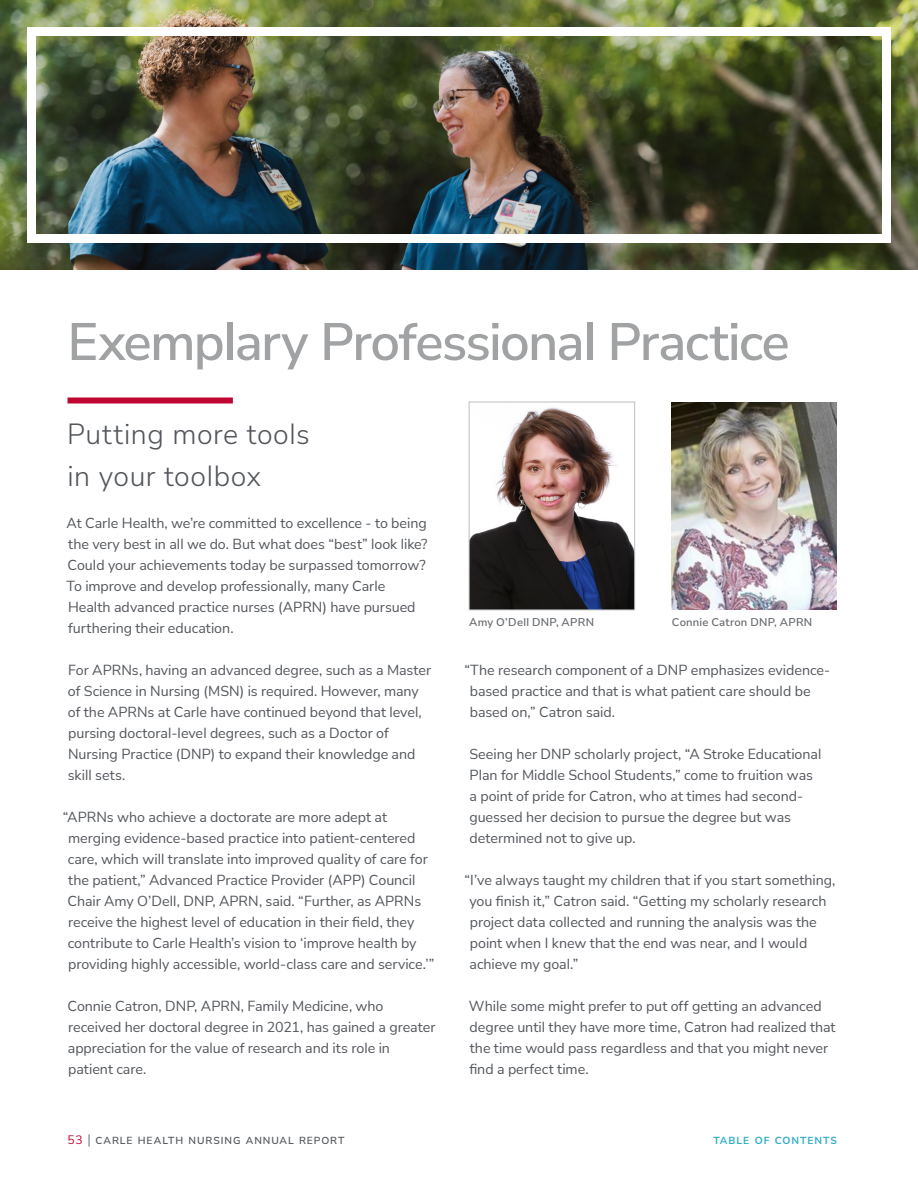
<style>
.page{position:relative;width:918px;height:1188px;background:#fff}
.page>*{position:absolute;margin:0;border:0;box-sizing:border-box;transform-origin:0 0}
.t1{font:600 52.5px "Nunito Sans";letter-spacing:-.03em;color:#a0a2a4}
.t2{font:300 28.5px/42px "Nunito Sans";letter-spacing:.02em;color:#52555b}
.t3{font:14.25px/21px "Nunito Sans";letter-spacing:-.005em;color:#52555b}
.t4{font:600 11.25px "Nunito Sans";letter-spacing:.025em;color:#686b6f}
.t5{font:600 10.2px "Nunito Sans";letter-spacing:.095em;color:#52555b}
.t6{font:700 10.2px "Nunito Sans";letter-spacing:.095em;color:#32afc9}
.s1{font-weight:400;font-size:12px;color:#c00630}
.s2{font-weight:300;font-size:13.5px}
</style>
<div class="page">
<img style="left:0;top:0;width:918px;height:270px">
<div style="left:68px;top:398px;width:165px;height:6px;background:#c00630"></div>
<img style="left:471px;top:407px;width:162px;height:201px">
<div style="left:469px;top:402px;width:166px;height:208px;border:1px solid #bcbec0"></div>
<img style="left:671px;top:402px;width:166px;height:208px">
<h1 class="t1" style="left:67px;top:305px;width:724px">Exemplary Professional Practice</h1>
<h2 class="t2" style="left:67px;top:412px;width:244px">Putting more tools in your toolbox</h2>
<p class="t3" style="left:67px;top:512px;width:362px">At Carle Health, we’re committed to excellence - to being the very best in all we do. But what does “best” look like?<br>Could your achievements today be surpassed tomorrow?<br>To improve and develop professionally, many Carle Health advanced practice nurses (APRN) have pursued furthering their education.</p>
<p class="t3" style="left:68px;top:659px;width:365px">For APRNs, having an advanced degree, such as a Master of Science in Nursing (MSN) is required. However, many of the APRNs at Carle have continued beyond that level, pursing doctoral-level degrees, such as a Doctor of Nursing Practice (DNP) to expand their knowledge and skill sets.</p>
<p class="t3" style="left:68px;top:806px;width:368px;text-indent:-5px">“APRNs who achieve a doctorate are more adept at merging evidence-based practice into patient-centered care, which will translate into improved quality of care for the patient,” Advanced Practice Provider (APP) Council Chair Amy O’Dell, DNP, APRN, said. “Further, as APRNs receive the highest level of education in their field, they contribute to Carle Health’s vision to ‘improve health by providing highly accessible, world-class care and service.’”</p>
<p class="t3" style="left:68px;top:995px;width:369px">Connie Catron, DNP, APRN, Family Medicine, who received her doctoral degree in 2021, has gained a greater appreciation for the value of research and its role in patient care.</p>
<p class="t4" style="left:469px;top:614px;width:126px">Amy O’Dell DNP, APRN</p>
<p class="t4" style="left:672px;top:614px;width:142px">Connie Catron DNP, APRN</p>
<p class="t3" style="left:470px;top:659px;width:362px;text-indent:-5px">“The research component of a DNP emphasizes evidence&shy;based practice and that is what patient care should be based on,” Catron said.</p>
<p class="t3" style="left:469px;top:743px;width:353px">Seeing her DNP scholarly project, “A Stroke Educational Plan for Middle School Students,” come to fruition was a point of pride for Catron, who at times had second&shy;guessed her decision to pursue the degree but was determined not to give up.</p>
<p class="t3" style="left:470px;top:869px;width:368px;text-indent:-5px">“I’ve always taught my children that if you start something, you finish it,” Catron said. “Getting my scholarly research project data collected and running the analysis was the point when I knew that the end was near, and I would achieve my goal.”</p>
<p class="t3" style="left:469px;top:995px;width:368px">While some might prefer to put off getting an advanced degree until they have more time, Catron had realized that the time would pass regardless and that you might never find a perfect time.</p>
<p class="t5" style="left:68px;top:1134px;width:279px"><span class="s1">53</span> <span class="s2">|</span> CARLE HEALTH NURSING ANNUAL REPORT</p>
<p class="t6" style="left:713px;top:1134px;width:125px">TABLE OF CONTENTS</p>
</div>
